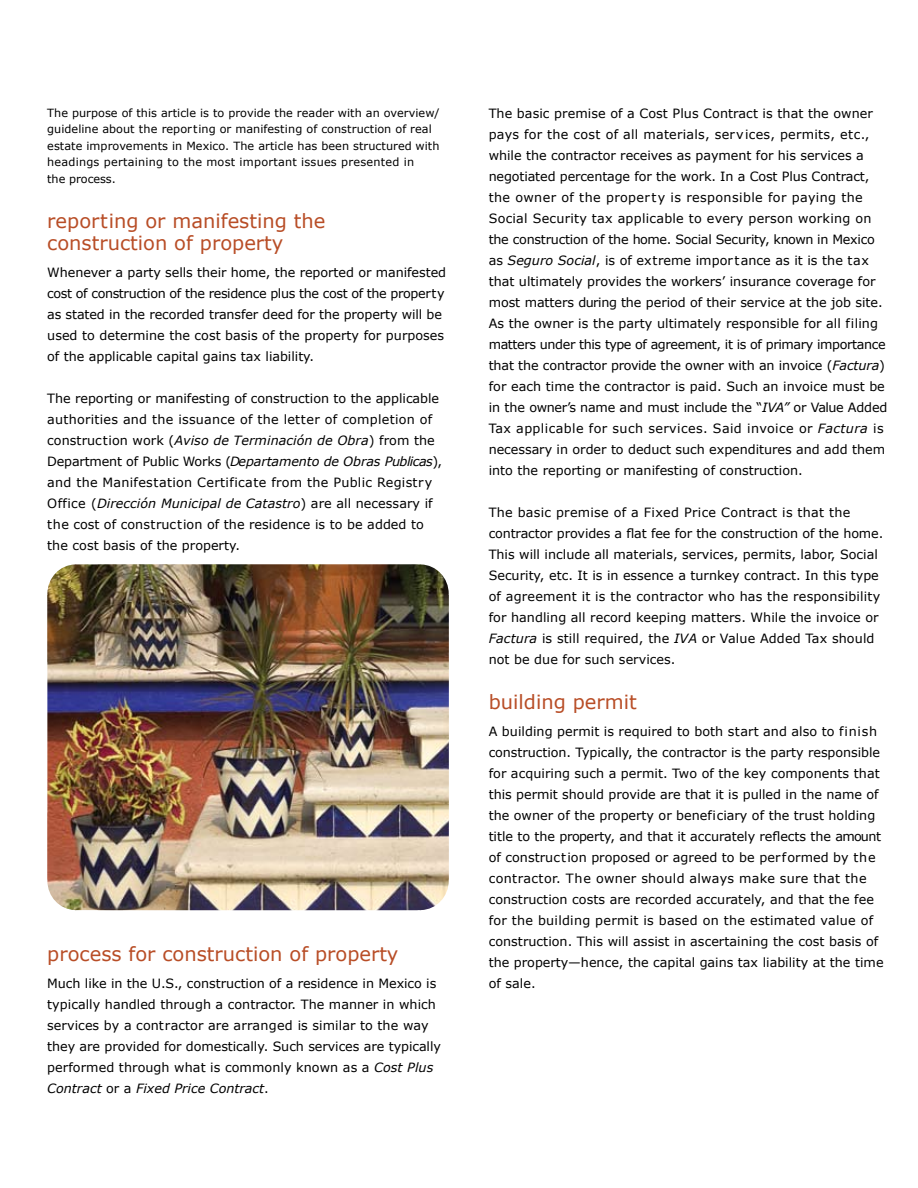
<style>
.page{position:relative;width:918px;height:1188px;background:#fff}
.page>*{position:absolute;margin:0;border:0;box-sizing:border-box;transform-origin:0 0}
.t1{font:19.5px/22.5px "Verdana";color:#b84d26}
.t2{font:12.75px/21px "Verdana";color:#000}
.t3{font:11.25px/16.5px "Verdana";letter-spacing:.005em;color:#000}
.s1{font-style:italic}
</style>
<div class="page">
<img style="left:47px;top:564px;width:402px;height:346px">
<p class="t3" style="left:47px;top:104px;width:394px">The purpose of this article is to provide the reader with an overview/ guideline about the reporting or manifesting of construction of real estate improvements in Mexico. The article has been structured with headings pertaining to the most important issues presented in<br>the process.</p>
<h1 class="t1" style="left:47px;top:209px;width:280px">reporting or manifesting the construction of property</h1>
<p class="t2" style="left:47px;top:262px;width:400px">Whenever a party sells their home, the reported or manifested cost of construction of the residence plus the cost of the property as stated in the recorded transfer deed for the property will be used to determine the cost basis of the property for purposes of the applicable capital gains tax liability.</p>
<p class="t2" style="left:47px;top:388px;width:396px">The reporting or manifesting of construction to the applicable authorities and the issuance of the letter of completion of construction work (<span class="s1">Aviso de Terminación de Obra</span>) from the Department of Public Works (<span class="s1">Departamento de Obras Publicas</span>), and the Manifestation Certificate from the Public Registry Office (<span class="s1">Dirección Municipal de Catastro</span>) are all necessary if the cost of construction of the residence is to be added to the cost basis of the property.</p>
<h1 class="t1" style="left:47px;top:942px;width:353px">process for construction of property</h1>
<p class="t2" style="left:47px;top:973px;width:395px">Much like in the U.S., construction of a residence in Mexico is typically handled through a contractor. The manner in which services by a contractor are arranged is similar to the way they are provided for domestically. Such services are typically performed through what is commonly known as a <span class="s1">Cost Plus Contract</span> or a <span class="s1">Fixed Price Contract</span>.</p>
<p class="t2" style="left:489px;top:102px;width:400px">The basic premise of a Cost Plus Contract is that the owner pays for the cost of all materials, services, permits, etc., while the contractor receives as payment for his services a negotiated percentage for the work. In a Cost Plus Contract, the owner of the property is responsible for paying the Social Security tax applicable to every person working on the construction of the home. Social Security, known in Mexico as <span class="s1">Seguro Social</span>, is of extreme importance as it is the tax that ultimately provides the workers’ insurance coverage for most matters during the period of their service at the job site.<br>As the owner is the party ultimately responsible for all filing matters under this type of agreement, it is of primary importance that the contractor provide the owner with an invoice (<span class="s1">Factura</span>) for each time the contractor is paid. Such an invoice must be in the owner’s name and must include the “<span class="s1">IVA”</span> or Value Added Tax applicable for such services. Said invoice or <span class="s1">Factura</span> is necessary in order to deduct such expenditures and add them into the reporting or manifesting of construction.</p>
<p class="t2" style="left:489px;top:501px;width:396px">The basic premise of a Fixed Price Contract is that the contractor provides a flat fee for the construction of the home.<br>This will include all materials, services, permits, labor, Social Security, etc. It is in essence a turnkey contract. In this type of agreement it is the contractor who has the responsibility for handling all record keeping matters. While the invoice or <span class="s1">Factura</span> is still required, the <span class="s1">IVA</span> or Value Added Tax should not be due for such services.</p>
<h1 class="t1" style="left:489px;top:690px;width:150px">building permit</h1>
<p class="t2" style="left:489px;top:720px;width:396px">A building permit is required to both start and also to finish construction. Typically, the contractor is the party responsible for acquiring such a permit. Two of the key components that this permit should provide are that it is pulled in the name of the owner of the property or beneficiary of the trust holding title to the property, and that it accurately reflects the amount of construction proposed or agreed to be performed by the contractor. The owner should always make sure that the construction costs are recorded accurately, and that the fee for the building permit is based on the estimated value of construction. This will assist in ascertaining the cost basis of the property—hence, the capital gains tax liability at the time of sale.</p>
</div>
